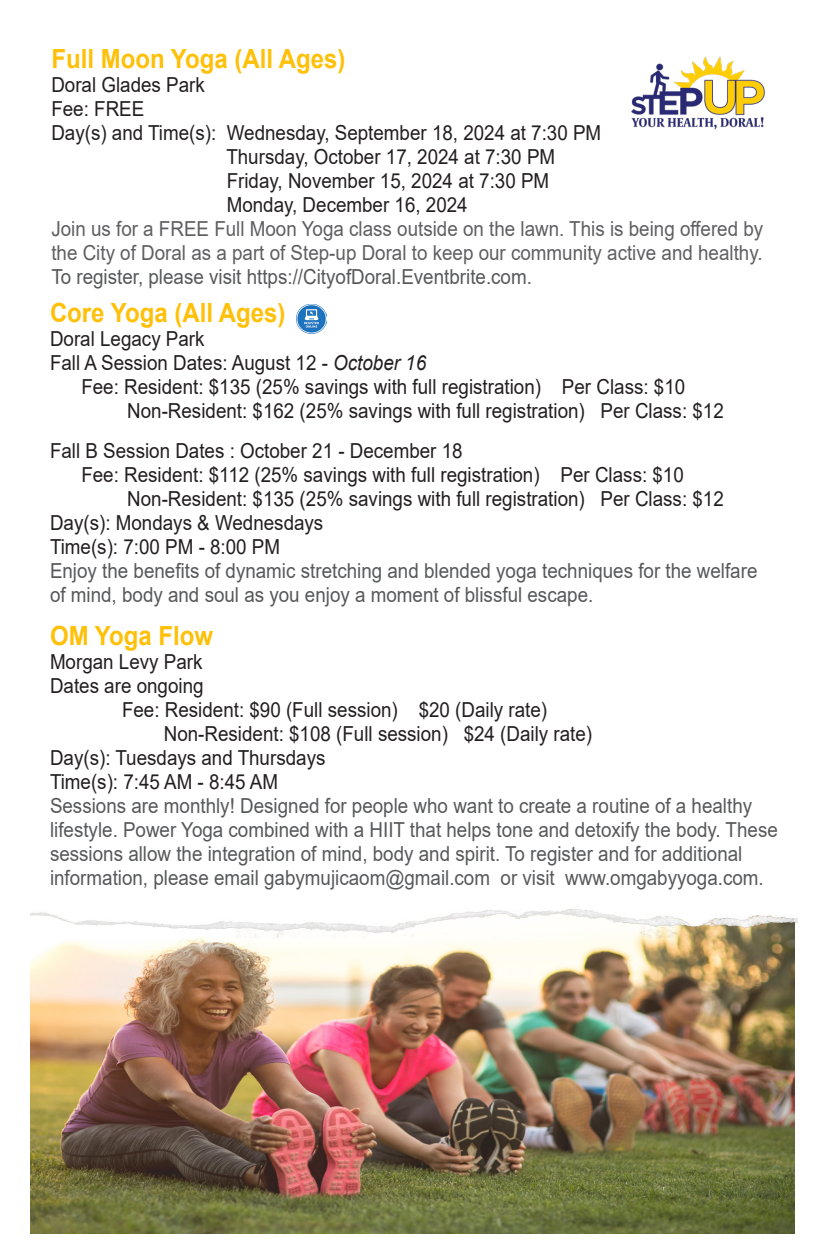
<style>
.page{position:relative;width:828px;height:1260px;background:#fff}
.page>*{position:absolute;margin:0;border:0;box-sizing:border-box;transform-origin:0 0}
.t1{font:700 26.4px "Arial";color:#fec008;scale:.91 1}
.t2{font:20.6px "Arial";color:#231f20;scale:.91 1}
.t3{font:20.6px/24px "Arial";color:#57585a;scale:.91 1}
.t4{font:20.6px/24px "Arial";color:#5f5f62;text-align:justify;scale:.91 1}
.s1{color:#57585a}
.s2{font-style:italic}
</style>
<div class="page">
<img style="left:631px;top:56px;width:134px;height:74px">
<img style="left:31px;top:937px;width:763px;height:297px">
<img style="left:297px;top:305px;width:29px;height:28px">
<img style="left:31px;top:909px;width:766px;height:28px">
<p class="t1" style="left:51px;top:40px;width:325px">Full Moon Yoga (All Ages)</p>
<p class="t2" style="left:51px;top:71px;width:170px">Doral Glades Park</p>
<p class="t2" style="left:51px;top:95px;width:104px">Fee: FREE</p>
<p class="t2" style="left:51px;top:119px;width:606px">Day(s) and Time(s): Wednesday, September 18, 2024 at 7:30 PM</p>
<p class="t2" style="left:226px;top:143px;width:363px">Thursday, October 17, 2024 at 7:30 PM</p>
<p class="t2" style="left:227px;top:167px;width:356px">Friday, November 15, 2024 at 7:30 PM</p>
<p class="t2" style="left:227px;top:191px;width:266px">Monday, December 16, 2024</p>
<p class="t4" style="left:51px;top:217px;width:784px">Join us for a FREE Full Moon Yoga class outside on the lawn. This is being offered by the City of Doral as a part of Step-up Doral to keep our community active and healthy.<br><span class="s1">To register, please visit https://CityofDoral.Eventbrite.com.</span></p>
<p class="t1" style="left:50px;top:294px;width:260px">Core Yoga (All Ages)</p>
<p class="t2" style="left:50px;top:325px;width:171px">Doral Legacy Park</p>
<p class="t2" style="left:50px;top:349px;width:415px">Fall A Session Dates: August 12 - <span class="s2">October 16</span></p>
<p class="t2" style="left:81px;top:373px;width:665px">Fee: Resident: $135 (25% savings with full registration) Per Class: $10</p>
<p class="t2" style="left:127px;top:397px;width:657px">Non-Resident: $162 (25% savings with full registration) Per Class: $12</p>
<p class="t2" style="left:50px;top:437px;width:455px">Fall B Session Dates : October 21 - December 18</p>
<p class="t2" style="left:81px;top:461px;width:664px">Fee: Resident: $112 (25% savings with full registration) Per Class: $10</p>
<p class="t2" style="left:127px;top:485px;width:657px">Non-Resident: $135 (25% savings with full registration) Per Class: $12</p>
<p class="t2" style="left:50px;top:509px;width:302px">Day(s): Mondays &amp; Wednesdays</p>
<p class="t2" style="left:50px;top:533px;width:254px">Time(s): 7:00 PM - 8:00 PM</p>
<p class="t3" style="left:50px;top:559px;width:779px">Enjoy the benefits of dynamic stretching and blended yoga techniques for the welfare of mind, body and soul as you enjoy a moment of blissful escape.</p>
<p class="t1" style="left:50px;top:617px;width:181px">OM Yoga Flow</p>
<p class="t2" style="left:50px;top:648px;width:169px">Morgan Levy Park</p>
<p class="t2" style="left:50px;top:672px;width:170px">Dates are ongoing</p>
<p class="t2" style="left:122px;top:696px;width:469px">Fee: Resident: $90 (Full session) $20 (Daily rate)</p>
<p class="t2" style="left:164px;top:720px;width:472px">Non-Resident: $108 (Full session) $24 (Daily rate)</p>
<p class="t2" style="left:50px;top:744px;width:304px">Day(s): Tuesdays and Thursdays</p>
<p class="t2" style="left:50px;top:768px;width:252px">Time(s): 7:45 AM - 8:45 AM</p>
<p class="t3" style="left:50px;top:794px;width:801px">Sessions are monthly! Designed for people who want to create a routine of a healthy lifestyle. Power Yoga combined with a HIIT that helps tone and detoxify the body. These sessions allow the integration of mind, body and spirit. To register and for additional information, please email gabymujicaom@gmail.com or visit www.omgabyyoga.com.</p>
</div>
